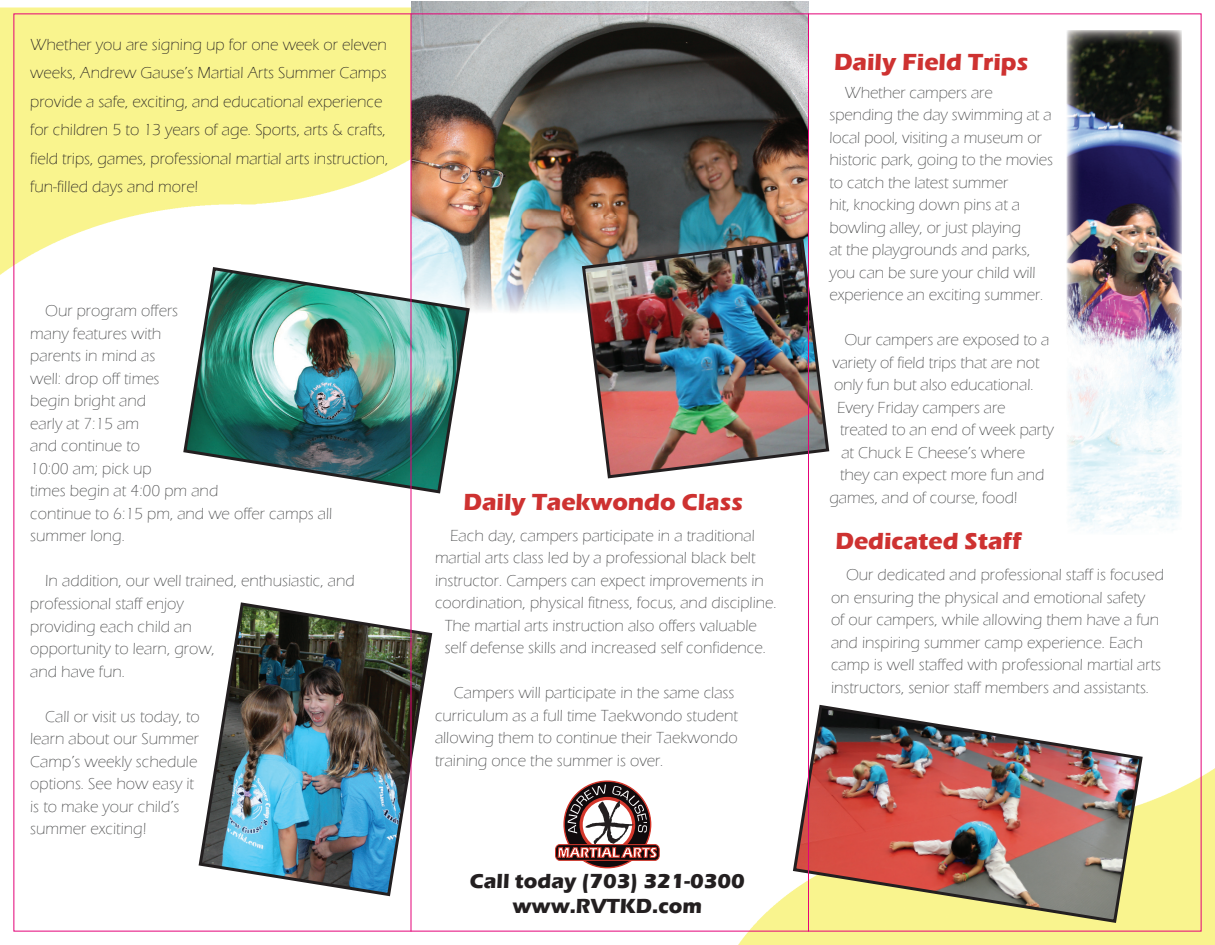
<style>
.page{position:relative;width:1215px;height:945px;background:#fff}
.page>*{position:absolute;margin:0;border:0;box-sizing:border-box;transform-origin:0 0}
.t1{font:700 24px "Eras ITC";color:#ce3231}
.t2{font:700 21px/25.2px "Eras ITC";color:#231f20;text-align:center}
.t3{font:300 16.5px/22.5px "Eras ITC";color:#4b4c4d}
.t4{font:300 16.5px/28.5px "Eras ITC";color:#231f20}
</style>
<div class="page">
<img style="left:0;top:8px;width:1215px;height:937px">
<img style="left:411px;top:2px;width:397px;height:318px">
<img style="left:1066px;top:30px;width:116px;height:505px">
<img style="left:182px;top:265px;width:290px;height:230px">
<img style="left:791px;top:703px;width:353px;height:222px">
<svg style="left:564px;top:781px;width:87px;height:87px"></svg>
<svg style="left:556px;top:845px;width:103px;height:15px"></svg>
<div style="left:555px;top:844px;width:105px;height:17px;border:1px solid #d5372b;border-radius:5px"></div>
<svg style="left:558px;top:784px;width:99px;height:75px"></svg>
<img style="left:580px;top:237px;width:251px;height:243px">
<img style="left:197px;top:601px;width:237px;height:297px">
<hr style="left:808px;top:14px;width:1px;height:918px;background:#e40278">
<hr style="left:411px;top:14px;width:1px;height:918px;background:#e40278">
<p class="t4" style="left:30px;top:30px;width:360px">Whether you are signing up for one week or eleven weeks, Andrew Gause’s Martial Arts Summer Camps provide a safe, exciting, and educational experience for children 5 to 13 years of age. Sports, arts &amp; crafts, field trips, games, professional martial arts instruction, fun-filled days and more!</p>
<p class="t3" style="left:30px;top:300px;width:304px;text-indent:15px">Our program offers<br>many features with<br>parents in mind as<br>well: drop off times<br>begin bright and<br>early at 7:15 am<br>and continue to<br>10:00 am; pick up<br>times begin at 4:00 pm and<br>continue to 6:15 pm, and we offer camps all summer long.</p>
<p class="t3" style="left:30px;top:570px;width:326px;text-indent:15px">In addition, our well trained, enthusiastic, and professional staff enjoy<br>providing each child an<br>opportunity to learn, grow,<br>and have fun.</p>
<p class="t3" style="left:30px;top:705px;width:171px;text-indent:15px">Call or visit us today, to learn about our Summer<br>Camp’s weekly schedule options. See how easy it is to make your child’s summer exciting!</p>
<h1 class="t1" style="left:464px;top:488px;width:281px">Daily Taekwondo Class</h1>
<p class="t3" style="left:450px;top:524px;width:306px">Each day, campers participate in a traditional</p>
<p class="t3" style="left:435px;top:547px;width:322px">martial arts class led by a professional black belt</p>
<p class="t3" style="left:435px;top:569px;width:330px">instructor. Campers can expect improvements in</p>
<p class="t3" style="left:435px;top:592px;width:343px">coordination, physical fitness, focus, and discipline.</p>
<p class="t3" style="left:445px;top:614px;width:314px">The martial arts instruction also offers valuable</p>
<p class="t3" style="left:445px;top:637px;width:323px">self defense skills and increased self confidence.</p>
<p class="t3" style="left:435px;top:682px;width:304px;text-indent:19px">Campers will participate in the same class curriculum as a full time Taekwondo student allowing them to continue their Taekwondo training once the summer is over.</p>
<p class="t2" style="left:470px;top:869px;width:276px">Call today (703) 321-0300 www.RVTKD.com</p>
<h1 class="t1" style="left:834px;top:48px;width:196px">Daily Field Trips</h1>
<p class="t3" style="left:830px;top:81px;width:225px;text-indent:15px">Whether campers are spending the day swimming at a local pool, visiting a museum or historic park, going to the movies to catch the latest summer<br>hit, knocking down pins at a bowling alley, or just playing<br>at the playgrounds and parks, you can be sure your child will experience an exciting summer.</p>
<p class="t3" style="left:845px;top:329px;width:206px">Our campers are exposed to a</p>
<p class="t3" style="left:833px;top:351px;width:209px">variety of field trips that are not</p>
<p class="t3" style="left:834px;top:374px;width:201px">only fun but also educational.</p>
<p class="t3" style="left:837px;top:397px;width:170px">Every Friday campers are</p>
<p class="t3" style="left:840px;top:419px;width:215px">treated to an end of week party</p>
<p class="t3" style="left:842px;top:442px;width:185px">at Chuck E Cheese’s where</p>
<p class="t3" style="left:840px;top:464px;width:206px">they can expect more fun and</p>
<p class="t3" style="left:830px;top:487px;width:190px">games, and of course, food!</p>
<h1 class="t1" style="left:835px;top:527px;width:188px">Dedicated Staff</h1>
<p class="t3" style="left:831px;top:564px;width:335px;text-indent:15px">Our dedicated and professional staff is focused on ensuring the physical and emotional safety<br>of our campers, while allowing them have a fun and inspiring summer camp experience. Each camp is well staffed with professional martial arts instructors, senior staff members and assistants.</p>
</div>
